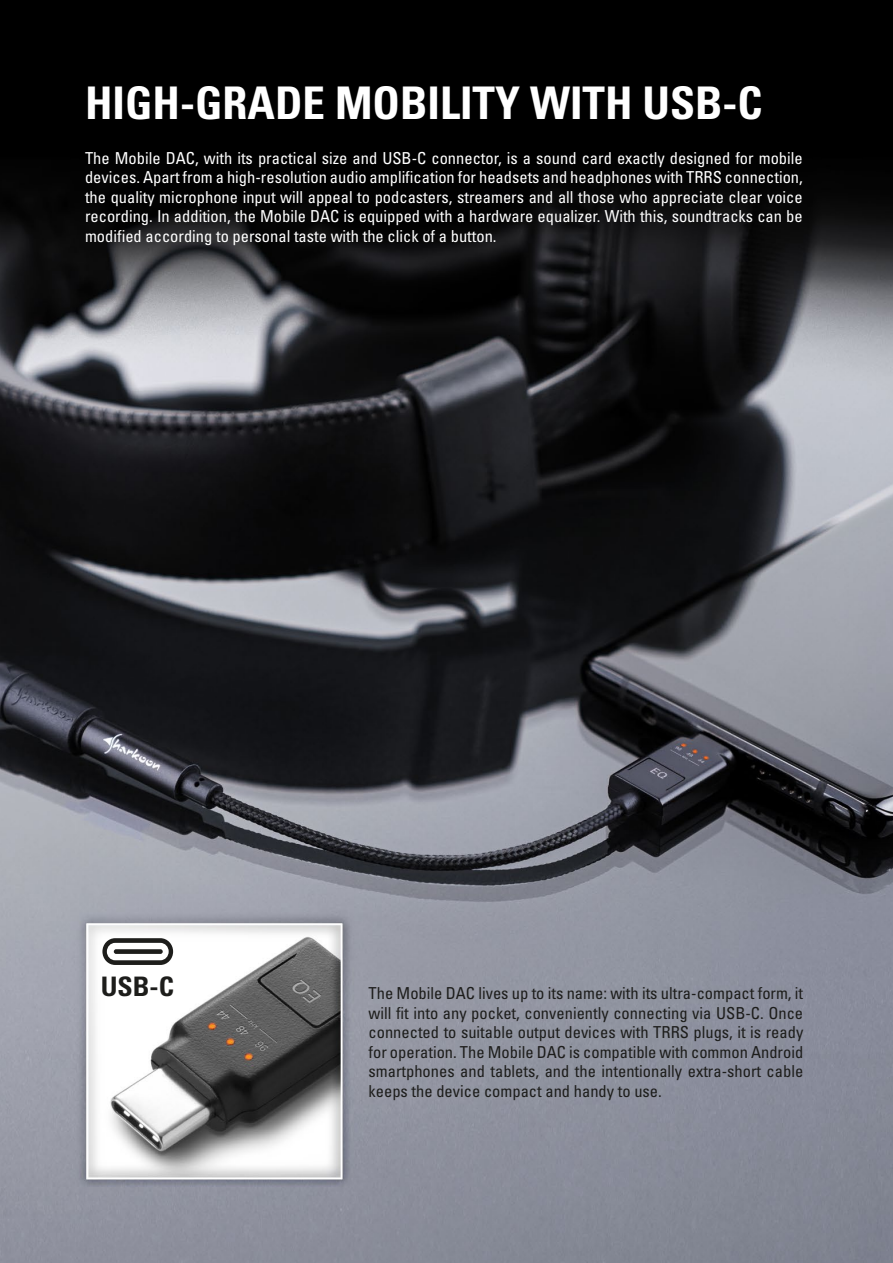
<style>
.page{position:relative;width:893px;height:1263px;background:#fff}
.page>*{position:absolute;margin:0;border:0;box-sizing:border-box;transform-origin:0 0}
.t1{font:700 condensed 45px "Univers";color:#fff}
.t2{font:700 condensed 26.85px "Univers";color:#1d1d1b}
.t3{font:condensed 16.5px/19.5px "Univers";color:#fff;text-align:justify}
.t4{font:condensed 16.5px/19.5px "Univers";color:#1d1d1b;text-align:justify}
</style>
<div class="page">
<img style="left:0;top:0;width:893px;height:1263px">
<div style="left:86px;top:923px;width:256px;height:256px;border:2px solid #fff"></div>
<svg style="left:102px;top:938px;width:71px;height:27px"></svg>
<div style="left:114px;top:949px;width:49px;height:5px;background:#1d1d1b;border-radius:2px"></div>
<h1 class="t1" style="left:85px;top:75px;width:679px">HIGH-GRADE MOBILITY WITH USB-C</h1>
<p class="t3" style="left:85px;top:148px;width:719px">The Mobile DAC, with its practical size and USB-C connector, is a sound card exactly designed for mobile devices. Apart from a high-resolution audio amplification for headsets and headphones with TRRS connection, the quality microphone input will appeal to podcasters, streamers and all those who appreciate clear voice recording. In addition, the Mobile DAC is equipped with a hardware equalizer. With this, soundtracks can be modified according to personal taste with the click of a button.</p>
<h2 class="t2" style="left:101px;top:969px;width:75px">USB-C</h2>
<p class="t4" style="left:369px;top:983px;width:436px">The Mobile DAC lives up to its name: with its ultra-compact form, it will fit into any pocket, conveniently connecting via USB-C. Once connected to suitable output devices with TRRS plugs, it is ready for operation. The Mobile DAC is compatible with common Android smartphones and tablets, and the intentionally extra-short cable keeps the device compact and handy to use.</p>
</div>
